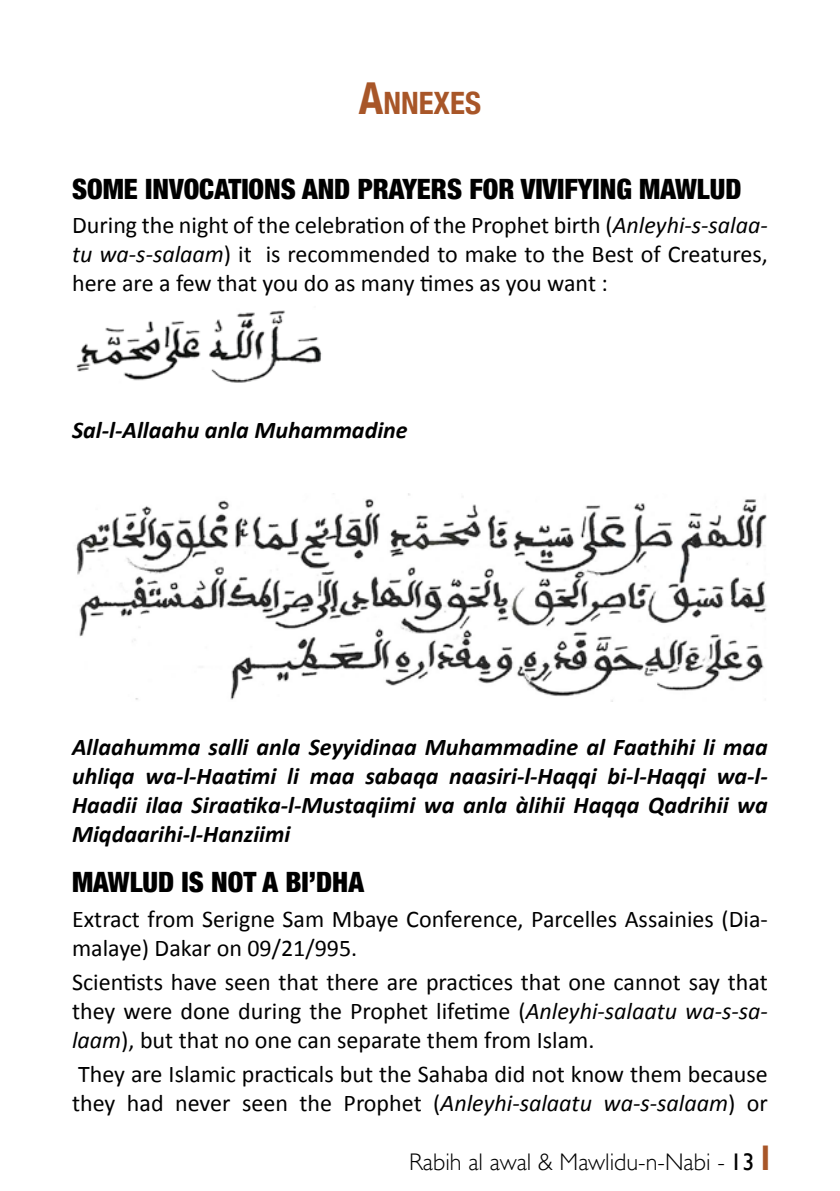
<style>
.page{position:relative;width:840px;height:1191px;background:#fff}
.page>*{position:absolute;margin:0;border:0;box-sizing:border-box;transform-origin:0 0}
.Chapitre{font:700 condensed 30.8px "Helvetica Neue";color:#a85628}
.Sous-Chapitre{font:900 condensed 28px "Helvetica Neue";color:#000}
.Paratext{font:24px/28.8px "Calibri";color:#000;text-align:justify}
.Priere{font:italic 700 24px/28.8px "Calibri";color:#000;text-align:justify}
.t1{font:300 24px "Gill Sans";color:#000}
.s1{font-size:44px}
.s2{font-style:italic}
.s3{font-weight:400}
.s4{font-family:"Helvetica Neue";font-weight:700;font-stretch:condensed;font-size:34px;color:#a85628}
</style>
<div class="page">
<img style="left:76px;top:310px;width:246px;height:73px">
<img style="left:76px;top:493px;width:691px;height:208px">
<p class="Chapitre" style="left:359px;top:85px;width:123px"><span class="s1">A</span>NNEXES</p>
<p class="Sous-Chapitre" style="left:72px;top:172px;width:670px">SOME INVOCATIONS AND PRAYERS FOR VIVIFYING MAWLUD</p>
<p class="Paratext" style="left:72px;top:211px;width:697px">During the night of the celebration of the Prophet birth (<span class="s2">Anleyhi-s-salaa&shy;tu wa-s-salaam</span>) it is recommended to make to the Best of Creatures, here are a few that you do as many times as you want :</p>
<p class="Priere" style="left:72px;top:416px;width:337px">Sal-l-Allaahu anla Muhammadine</p>
<p class="Priere" style="left:72px;top:733px;width:697px">Allaahumma salli anla Seyyidinaa Muhammadine al Faathihi li maa uhliqa wa-l-Haatimi li maa sabaqa naasiri-l-Haqqi bi-l-Haqqi wa-l-Haadii ilaa Siraatika-l-Mustaqiimi wa anla àlihii Haqqa Qadrihii wa Miqdaarihi-l-Hanziimi</p>
<p class="Sous-Chapitre" style="left:72px;top:865px;width:293px">MAWLUD IS NOT A BI’DHA</p>
<p class="Paratext" style="left:72px;top:904px;width:697px">Extract from Serigne Sam Mbaye Conference, Parcelles Assainies (Dia&shy;malaye) Dakar on 09/21/995.</p>
<p class="Paratext" style="left:72px;top:967px;width:697px">Scientists have seen that there are practices that one cannot say that they were done during the Prophet lifetime (<span class="s2">Anleyhi-salaatu wa-s-sa&shy;laam</span>), but that no one can separate them from Islam.</p>
<p class="Paratext" style="left:72px;top:1060px;width:697px">They are Islamic practicals but the Sahaba did not know them because they had never seen the Prophet (<span class="s2">Anleyhi-salaatu wa-s-salaam</span>) or</p>
<p class="t1" style="left:409px;top:1147px;width:362px">Rabih al awal &amp; Mawlidu-n-Nabi - <span class="s3">13</span> <span class="s4">I</span></p>
</div>
